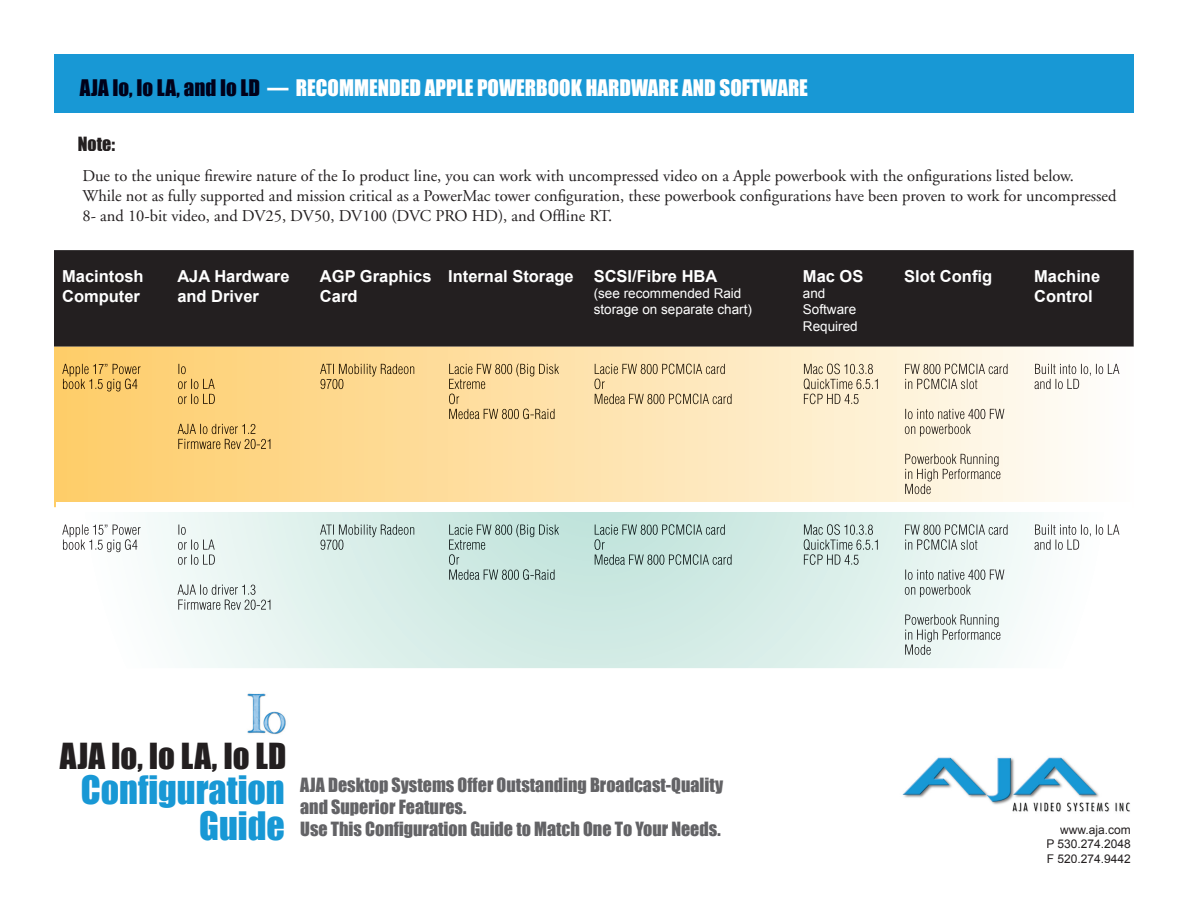
<style>
.page{position:relative;width:1188px;height:918px;background:#fff}
.page>*{position:absolute;margin:0;border:0;box-sizing:border-box;transform-origin:0 0}
.t1{font:36px/36px "Impact";color:#1898d5;text-align:right}
.t2{font:33px "Impact";color:#231f20}
.t3{font:21px "Impact";color:#fff}
.t4{font:18px/21.6px "Impact";color:#636366}
.t5{font:18px "Impact";color:#231f20}
.t6{font:16.5px/19.8px "Adobe Garamond";color:#231f20}
.t7{font:700 16.5px/19.8px "Arial";color:#fff}
.t8{font:13.5px/16.2px "Arial";color:#fff}
.t9{font:12px/14.4px "Arial";color:#231f20;text-align:justify}
.s1{color:#00011a}
</style>
<div class="page">
<div style="left:54px;top:250px;width:1080px;height:97px;background:#231f20"></div>
<svg style="left:54px;top:347px;width:1063px;height:160px;background:#fee3ae"></svg>
<svg style="left:54px;top:507px;width:1063px;height:161px"></svg>
<img style="left:62px;top:364px;width:79px;height:13px">
<img style="left:63px;top:379px;width:74px;height:13px">
<svg style="left:178px;top:364px;width:8px;height:10px"></svg>
<img style="left:178px;top:379px;width:37px;height:10px">
<img style="left:178px;top:394px;width:37px;height:10px">
<img style="left:178px;top:424px;width:77px;height:10px">
<img style="left:178px;top:439px;width:92px;height:10px">
<img style="left:320px;top:364px;width:95px;height:13px">
<img style="left:320px;top:379px;width:23px;height:10px">
<img style="left:449px;top:364px;width:110px;height:13px">
<img style="left:449px;top:379px;width:36px;height:10px">
<svg style="left:449px;top:394px;width:10px;height:10px"></svg>
<img style="left:449px;top:409px;width:106px;height:10px">
<img style="left:595px;top:364px;width:131px;height:10px">
<svg style="left:594px;top:379px;width:11px;height:10px"></svg>
<img style="left:595px;top:394px;width:137px;height:10px">
<img style="left:804px;top:364px;width:69px;height:10px">
<img style="left:804px;top:379px;width:74px;height:11px">
<img style="left:804px;top:394px;width:55px;height:10px">
<img style="left:905px;top:364px;width:103px;height:10px">
<img style="left:905px;top:379px;width:72px;height:10px">
<img style="left:905px;top:409px;width:100px;height:10px">
<img style="left:905px;top:424px;width:66px;height:13px">
<img style="left:905px;top:454px;width:94px;height:12px">
<img style="left:905px;top:469px;width:96px;height:12px">
<img style="left:905px;top:484px;width:26px;height:10px">
<img style="left:1035px;top:364px;width:85px;height:12px">
<img style="left:1035px;top:379px;width:44px;height:10px">
<img style="left:62px;top:525px;width:79px;height:12px">
<img style="left:63px;top:539px;width:74px;height:13px">
<svg style="left:178px;top:525px;width:8px;height:10px"></svg>
<img style="left:178px;top:540px;width:37px;height:10px">
<img style="left:178px;top:555px;width:37px;height:10px">
<img style="left:178px;top:585px;width:78px;height:10px">
<img style="left:178px;top:600px;width:92px;height:10px">
<img style="left:320px;top:525px;width:95px;height:12px">
<img style="left:320px;top:540px;width:23px;height:10px">
<img style="left:449px;top:524px;width:110px;height:13px">
<img style="left:449px;top:540px;width:36px;height:10px">
<svg style="left:449px;top:554px;width:10px;height:11px"></svg>
<img style="left:449px;top:569px;width:106px;height:11px">
<img style="left:595px;top:524px;width:131px;height:11px">
<svg style="left:594px;top:539px;width:11px;height:11px"></svg>
<img style="left:595px;top:554px;width:137px;height:11px">
<img style="left:804px;top:524px;width:69px;height:11px">
<img style="left:804px;top:539px;width:74px;height:11px">
<img style="left:804px;top:554px;width:55px;height:11px">
<img style="left:905px;top:524px;width:103px;height:11px">
<img style="left:905px;top:539px;width:72px;height:11px">
<img style="left:905px;top:570px;width:100px;height:10px">
<img style="left:905px;top:585px;width:66px;height:12px">
<img style="left:905px;top:615px;width:94px;height:12px">
<img style="left:905px;top:630px;width:96px;height:12px">
<img style="left:905px;top:645px;width:26px;height:10px">
<img style="left:1035px;top:525px;width:85px;height:11px">
<img style="left:1035px;top:540px;width:44px;height:10px">
<div style="left:54px;top:54px;width:1080px;height:58px;background:#1898d5"></div>
<img style="left:247px;top:693px;width:39px;height:42px">
<img style="left:902px;top:757px;width:228px;height:55px">
<div style="left:56px;top:503px;width:1076px;height:9px;background:#fff"></div>
<p class="t3" style="left:80px;top:75px;width:730px"><span class="s1">AJA Io, Io LA, and Io LD</span> — RECOMMENDED APPLE POWERBOOK HARDWARE AND SOFTWARE</p>
<p class="t5" style="left:78px;top:132px;width:39px">Note:</p>
<p class="t6" style="left:82px;top:166px;width:1036px">Due to the unique firewire nature of the Io product line, you can work with uncompressed video on a Apple powerbook with the onfigurations listed below.<br>While not as fully supported and mission critical as a PowerMac tower configuration, these powerbook configurations have been proven to work for uncompressed<br>8- and 10-bit video, and DV25, DV50, DV100 (DVC PRO HD), and Offline RT.</p>
<p class="t7" style="left:62px;top:266px;width:83px">Macintosh<br>Computer</p>
<p class="t7" style="left:177px;top:266px;width:114px">AJA Hardware and Driver</p>
<p class="t7" style="left:320px;top:266px;width:113px">AGP Graphics<br>Card</p>
<p class="t7" style="left:448px;top:266px;width:271px">Internal Storage SCSI/Fibre HBA</p>
<p class="t8" style="left:594px;top:285px;width:160px">(see recommended Raid storage on separate chart)</p>
<p class="t7" style="left:803px;top:266px;width:62px">Mac OS</p>
<p class="t8" style="left:803px;top:285px;width:56px">and<br>Software<br>Required</p>
<p class="t7" style="left:904px;top:266px;width:89px">Slot Config</p>
<p class="t7" style="left:1034px;top:266px;width:68px">Machine<br>Control</p>
<h2 class="t2" style="left:60px;top:735px;width:228px">AJA Io, Io LA, Io LD</h2>
<h1 class="t1" style="left:81px;top:772px;width:205px">Configuration<br>Guide</h1>
<p class="t4" style="left:300px;top:774px;width:425px">AJA Desktop Systems Offer Outstanding Broadcast-Quality and Superior Features.<br>Use This Configuration Guide to Match One To Your Needs.</p>
<p class="t9" style="left:1046px;top:822px;width:86px;text-indent:14px">www.aja.com P 530.274.2048<br>F 520.274.9442</p>
</div>
